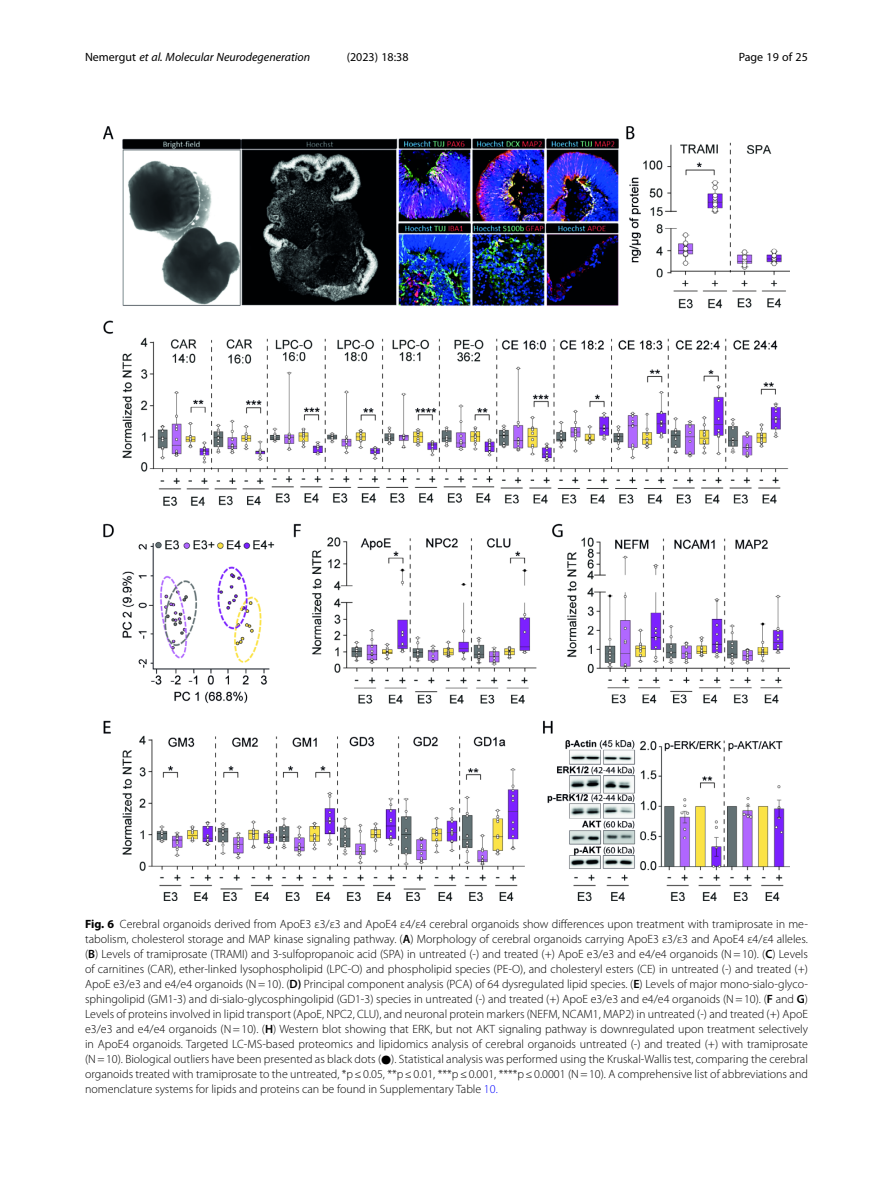
<style>
.page{position:relative;width:893px;height:1191px;background:#fff}
.page>*{position:absolute;margin:0;border:0;box-sizing:border-box;transform-origin:0 0}
.Figure_Caption{font:300 12px/15px "Myriad Pro";color:#000;text-align:justify}
.t1{font:italic 12px "Myriad Pro";color:#000}
.t2{font:12px "Myriad Pro";color:#000}
.s1{font-style:normal}
.s2{font-weight:700}
.s3{font-weight:600}
.s4{font-family:"STIX";font-weight:400}
.s5{color:#00f}
</style>
<div class="page">
<img style="left:103px;top:126px;width:687px;height:775px">
<p class="t1" style="left:85px;top:50px;width:227px"><span class="s1">Nemergut</span> et al. Molecular Neurodegeneration</p>
<p class="t2" style="left:347px;top:50px;width:63px">(2023) 18:38</p>
<p class="t2" style="left:739px;top:50px;width:71px">Page 19 of 25</p>
<p class="Figure_Caption" style="left:85px;top:916px;width:724px"><span class="s2">Fig. 6</span> Cerebral organoids derived from ApoE3 ε3/ε3 and ApoE4 ε4/ε4 cerebral organoids show differences upon treatment with tramiprosate in me&shy;tabolism, cholesterol storage and MAP kinase signaling pathway. (<span class="s3">A</span>) Morphology of cerebral organoids carrying ApoE3 ε3/ε3 and ApoE4 ε4/ε4 alleles. (<span class="s3">B</span>) Levels of tramiprosate (TRAMI) and 3-sulfopropanoic acid (SPA) in untreated (-) and treated (+) ApoE e3/e3 and e4/e4 organoids (N=10). (<span class="s3">C</span>) Levels of carnitines (CAR), ether-linked lysophospholipid (LPC-O) and phospholipid species (PE-O), and cholesteryl esters (CE) in untreated (-) and treated (+)<br>ApoE e3/e3 and e4/e4 organoids (N=10). (<span class="s3">D)</span> Principal component analysis (PCA) of 64 dysregulated lipid species. (<span class="s3">E</span>) Levels of major mono-sialo-glyco&shy;sphingolipid (GM1-3) and di-sialo-glycosphingolipid (GD1-3) species in untreated (-) and treated (+) ApoE e3/e3 and e4/e4 organoids (N=10). (<span class="s3">F</span> and <span class="s3">G</span>)<br>Levels of proteins involved in lipid transport (ApoE, NPC2, CLU), and neuronal protein markers (NEFM, NCAM1, MAP2) in untreated (-) and treated (+) ApoE e3/e3 and e4/e4 organoids (N=10). (<span class="s3">H</span>) Western blot showing that ERK, but not AKT signaling pathway is downregulated upon treatment selectively in ApoE4 organoids. Targeted LC-MS-based proteomics and lipidomics analysis of cerebral organoids untreated (-) and treated (+) with tramiprosate (N=10). Biological outliers have been presented as black dots (<span class="s4">●</span>). Statistical analysis was performed using the Kruskal-Wallis test, comparing the cerebral organoids treated with tramiprosate to the untreated, *p≤0.05, **p≤0.01, ***p≤0.001, ****p≤0.0001 (N=10). A comprehensive list of abbreviations and nomenclature systems for lipids and proteins can be found in Supplementary Table <span class="s5">10.</span></p>
</div>
